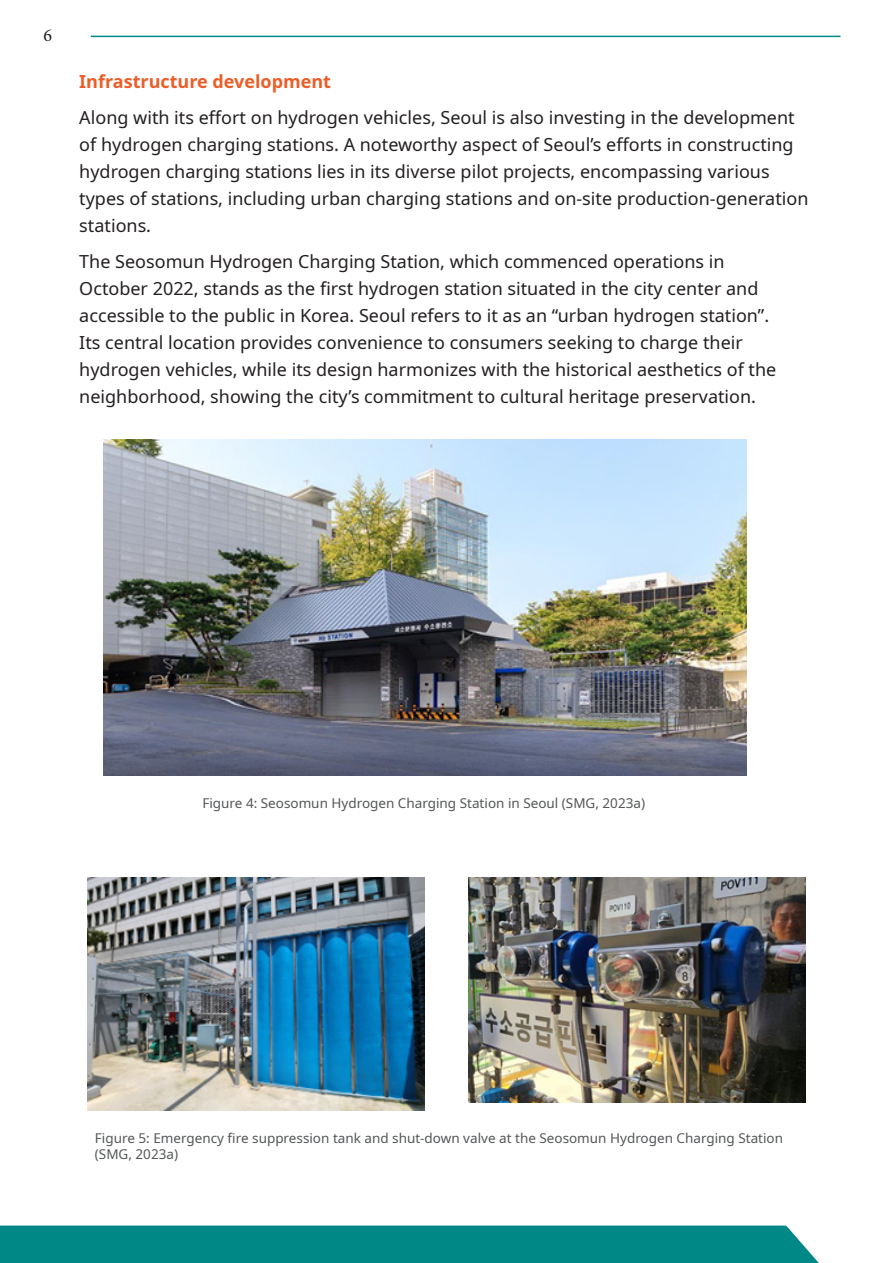
<style>
.page{position:relative;width:893px;height:1263px;background:#fff}
.page>*{position:absolute;margin:0;border:0;box-sizing:border-box;transform-origin:0 0}
.normal_text{font:18px/27px "Noto Sans";color:#231f20}
.heading_3{font:700 18px "Noto Sans";color:#eb5e28}
.t1{font:18px "Minion Pro";color:#231f20}
.Paragraph_Style_1{font:13.5px/16.2px "Noto Sans";color:#545557}
</style>
<div class="page">
<div style="left:0;top:1225px;width:819px;height:38px;background:#008887"></div>
<hr style="left:91px;top:36px;width:749px;height:1px;background:#008887">
<img style="left:103px;top:439px;width:644px;height:336px">
<img style="left:469px;top:877px;width:336px;height:226px">
<img style="left:87px;top:878px;width:338px;height:232px">
<p class="t1" style="left:44px;top:23px;width:10px">6</p>
<p class="heading_3" style="left:79px;top:69px;width:253px">Infrastructure development</p>
<p class="normal_text" style="left:79px;top:105px;width:731px">Along with its effort on hydrogen vehicles, Seoul is also investing in the development of hydrogen charging stations. A noteworthy aspect of Seoul’s efforts in constructing hydrogen charging stations lies in its diverse pilot projects, encompassing various types of stations, including urban charging stations and on-site production-generation stations.</p>
<p class="normal_text" style="left:79px;top:249px;width:698px">The Seosomun Hydrogen Charging Station, which commenced operations in October 2022, stands as the first hydrogen station situated in the city center and accessible to the public in Korea. Seoul refers to it as an “urban hydrogen station”.<br>Its central location provides convenience to consumers seeking to charge their hydrogen vehicles, while its design harmonizes with the historical aesthetics of the neighborhood, showing the city’s commitment to cultural heritage preservation.</p>
<p class="Paragraph_Style_1" style="left:202px;top:795px;width:444px">Figure 4: Seosomun Hydrogen Charging Station in Seoul (SMG, 2023a)</p>
<p class="Paragraph_Style_1" style="left:95px;top:1130px;width:690px">Figure 5: Emergency fire suppression tank and shut-down valve at the Seosomun Hydrogen Charging Station (SMG, 2023a)</p>
</div>
